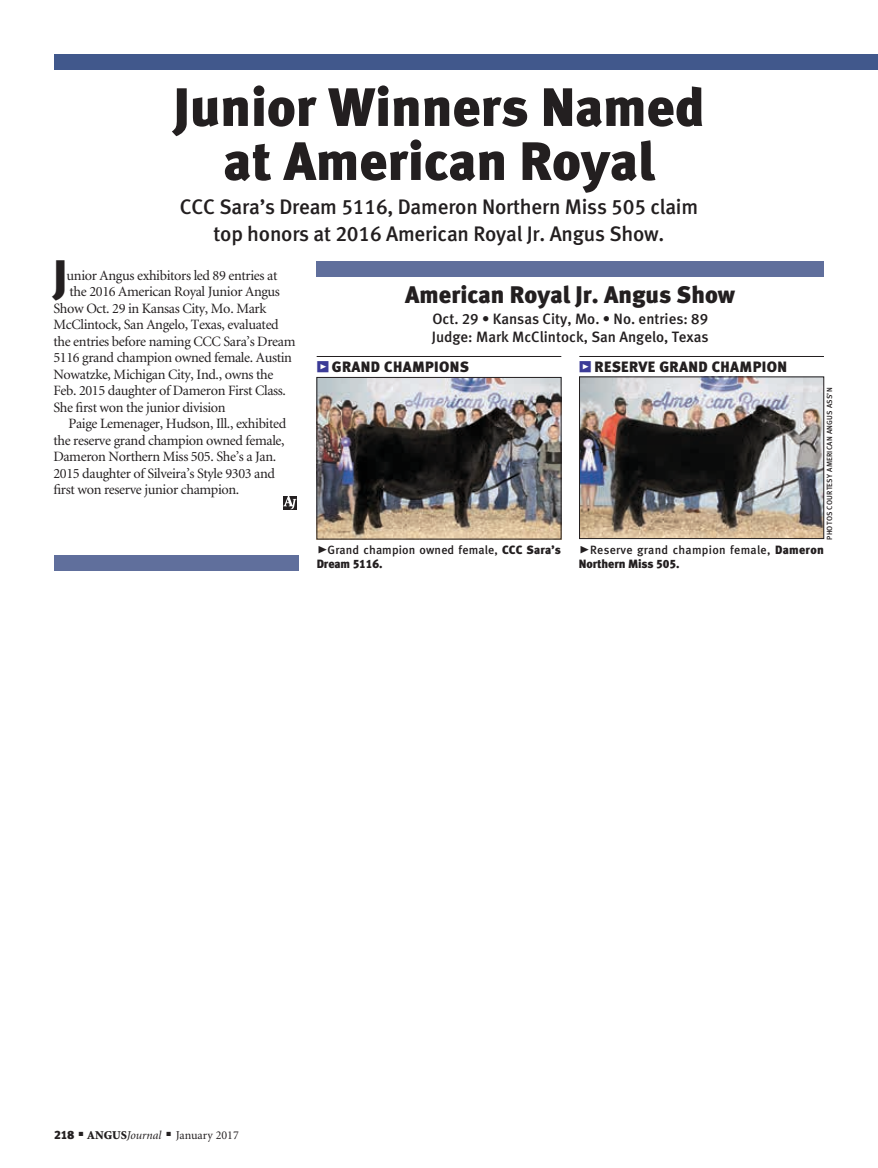
<style>
.page{position:relative;width:878px;height:1168px;background:#fff}
.page>*{position:absolute;margin:0;border:0;box-sizing:border-box;transform-origin:0 0}
.column_headline{font:54px/54px "Meta Black LF";color:#231f20;text-align:center}
.Drop_Cap{font:45.45px "Meta Black LF";color:#231f20}
.Show_name{font:24px "Meta Black LF";color:#231f20}
.deck{font:21px/27px "Meta Medium LF";letter-spacing:-.01em;color:#231f20;text-align:center}
.Judge_name{font:15px "Meta Medium LF";color:#231f20}
.t1{font:15px "Meta Black LF";letter-spacing:.025em;color:#231f20}
.Drop_Cap-2{font:14.25px "Minion";letter-spacing:-.025em;color:#231f20}
.body_text{font:14.25px/16.5px "Minion";letter-spacing:-.025em;color:#231f20}
.cutlines{font:12px/13.5px "Meta Medium LF";letter-spacing:.025em;color:#231f20}
.t2{font:12px "Minion";color:#231f20}
.t3{font:7.5px "Meta Medium LF";letter-spacing:.03em;color:#231f20}
.s1{font-family:"Meta Black Expert";color:#3b3b97}
.s2{font-family:"Meta Black Caps Expert";font-size:21px}
.s3{font-family:"Meta Black LF"}
.s4{font-weight:900}
.s5{font-style:italic}
</style>
<div class="page">
<svg style="left:283px;top:496px;width:13px;height:13px"></svg>
<img style="left:318px;top:379px;width:241px;height:158px">
<div style="left:316px;top:377px;width:245px;height:162px;border:1px solid #231f20"></div>
<img style="left:581px;top:379px;width:241px;height:158px">
<div style="left:579px;top:377px;width:245px;height:162px;border:1px solid #231f20"></div>
<hr style="left:316px;top:356px;width:245px;height:1px;background:#231f20">
<hr style="left:579px;top:356px;width:245px;height:1px;background:#231f20">
<div style="left:316px;top:261px;width:508px;height:15px;background:#606f9c"></div>
<div style="left:54px;top:555px;width:244px;height:15px;background:#606f9c"></div>
<div style="left:54px;top:54px;width:824px;height:15px;background:#41588c"></div>
<p class="column_headline" style="left:173px;top:80px;width:532px">Junior Winners Named at American Royal</p>
<p class="deck" style="left:180px;top:193px;width:520px">CCC Sara’s Dream 5116, Dameron Northern Miss 505 claim top honors at 2016 American Royal Jr. Angus Show.</p>
<p class="Drop_Cap" style="left:53px;top:248px;width:15px">J</p>
<p class="Drop_Cap-2" style="left:67px;top:268px;width:212px">unior Angus exhibitors led 89 entries at</p>
<p class="Drop_Cap-2" style="left:70px;top:285px;width:212px">the 2016 American Royal Junior Angus</p>
<p class="Drop_Cap-2" style="left:53px;top:301px;width:214px">Show Oct. 29 in Kansas City, Mo. Mark</p>
<p class="Drop_Cap-2" style="left:53px;top:318px;width:227px">McClintock, San Angelo, Texas, evaluated</p>
<p class="Drop_Cap-2" style="left:53px;top:334px;width:243px">the entries before naming CCC Sara’s Dream</p>
<p class="Drop_Cap-2" style="left:53px;top:351px;width:240px">5116 grand champion owned female. Austin</p>
<p class="Drop_Cap-2" style="left:53px;top:367px;width:221px">Nowatzke, Michigan City, Ind., owns the</p>
<p class="Drop_Cap-2" style="left:53px;top:384px;width:234px">Feb. 2015 daughter of Dameron First Class.</p>
<p class="Drop_Cap-2" style="left:53px;top:400px;width:174px">She first won the junior division</p>
<p class="body_text" style="left:53px;top:416px;width:234px;text-indent:15px">Paige Lemenager, Hudson, Ill., exhibited the reserve grand champion owned female, Dameron Northern Miss 505. She’s a Jan.<br>2015 daughter of Silveira’s Style 9303 and first won reserve junior champion.</p>
<p class="Show_name" style="left:405px;top:280px;width:331px">American Royal Jr. Angus Show</p>
<p class="Judge_name" style="left:432px;top:310px;width:277px">Oct. 29 • Kansas City, Mo. • No. entries: 89</p>
<p class="Judge_name" style="left:432px;top:328px;width:278px">Judge: Mark McClintock, San Angelo, Texas</p>
<p class="t1" style="left:316px;top:357px;width:154px"><span class="s1">z</span> GRAND CHAMPIONS</p>
<p class="t1" style="left:579px;top:357px;width:209px"><span class="s1">z</span> RESERVE GRAND CHAMPION</p>
<p class="t3" style="left:825px;top:540px;width:154px;rotate:-90deg">PHOTOS COURTESY AMERICAN ANGUS ASS’N</p>
<p class="cutlines" style="left:316px;top:543px;width:246px"><span class="s2">@</span>Grand champion owned female, <span class="s3">CCC Sara’s<br>Dream 5116.</span></p>
<p class="cutlines" style="left:579px;top:543px;width:246px"><span class="s2">@</span>Reserve grand champion female, <span class="s3">Dameron<br>Northern Miss 505.</span></p>
<p class="t2" style="left:54px;top:1129px;width:186px"><span class="s3">218</span> ■ <span class="s4">ANGUS</span><span class="s5">Journal</span> ■ January 2017</p>
</div>
